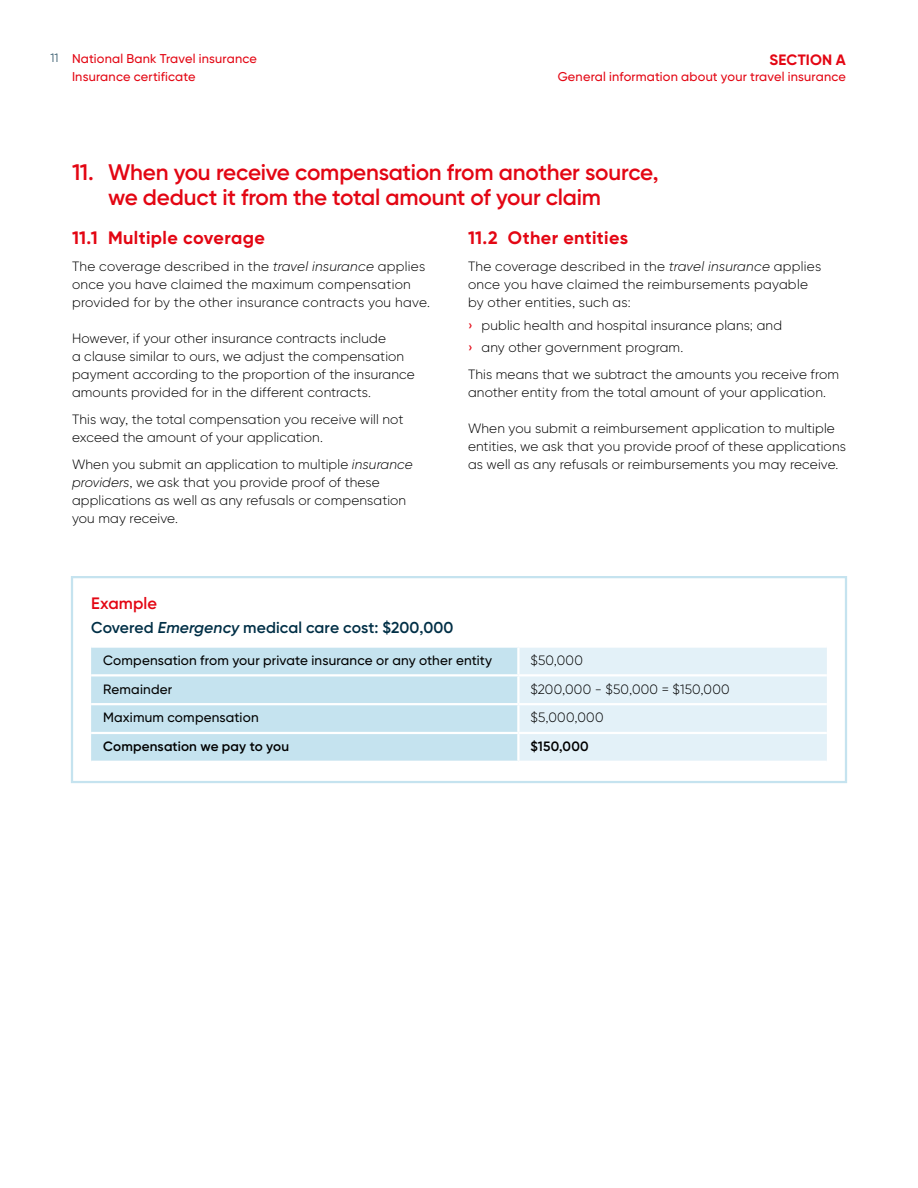
<style>
.page{position:relative;width:918px;height:1188px;background:#fff}
.page>*{position:absolute;margin:0;border:0;box-sizing:border-box;transform-origin:0 0}
.INTRODUCTION{font:600 22.5px/25.5px "Gilroy BN";letter-spacing:-.01em;color:#e30613}
.TITRE_NIVEAU_3_SCM{font:700 18px "Gilroy BN";letter-spacing:.02em;color:#e30613}
.TEXTE_COURANT_BN{font:600 16.5px "Gilroy BN";letter-spacing:.005em;color:#e30613}
.TEXTE_COURANT_BN-2{font:600 15.75px "Gilroy BN";letter-spacing:.005em;color:#002f46}
.t1{font:700 15px "Gilroy BN";letter-spacing:.01em;color:#e30613}
.TEXTE_COURANT_BN-3{font:300 13.5px/18px "Gilroy BN";letter-spacing:.01em;color:#000}
.TEXTE_COURANT_GAUCHE{font:500 13.5px "Gilroy BN";letter-spacing:.015em;color:#000}
.TEXTE_COURANT_CENTRE{font:300 13.5px "Gilroy BN";letter-spacing:.02em;color:#000}
.TEXTE_COURANT_GAUCHE-2{font:600 13.5px "Gilroy BN";letter-spacing:.01em;color:#000}
.TEXTE_COURANT_CENTRE-2{font:600 13.5px "Gilroy BN";letter-spacing:.015em;color:#000}
.t2{font:500 12.75px/18px "Gilroy BN";letter-spacing:.015em;color:#e30613}
.t3{font:300 12px "Gilroy BN";color:#002f46}
.s1{font-style:italic}
.s2{font-weight:500;color:#e30613}
</style>
<div class="page">
<div style="left:91px;top:648px;width:426px;height:113px;background:#c5e3ef"></div>
<div style="left:520px;top:648px;width:307px;height:113px;background:#e3f1f8"></div>
<hr style="left:91px;top:674px;width:427px;height:2px;background:#fff">
<hr style="left:518px;top:674px;width:309px;height:2px;background:#fff">
<hr style="left:91px;top:703px;width:427px;height:2px;background:#fff">
<hr style="left:518px;top:703px;width:309px;height:2px;background:#fff">
<hr style="left:91px;top:732px;width:427px;height:2px;background:#fff">
<hr style="left:518px;top:732px;width:309px;height:2px;background:#fff">
<div style="left:71px;top:576px;width:776px;height:207px;border:2px solid #c5e3ef"></div>
<p class="t2" style="left:72px;top:49px;width:187px">National Bank Travel insurance<br>Insurance certificate</p>
<p class="t3" style="left:50px;top:51px;width:10px">11</p>
<p class="t1" style="left:770px;top:50px;width:78px">SECTION A</p>
<p class="t2" style="left:558px;top:67px;width:290px">General information about your travel insurance</p>
<p class="INTRODUCTION" style="left:108px;top:159px;width:552px;text-indent:-36px">11. When you receive compensation from another source, we deduct it from the total amount of your claim</p>
<p class="TITRE_NIVEAU_3_SCM" style="left:468px;top:227px;width:162px">11.2 Other entities</p>
<p class="TEXTE_COURANT_BN-3" style="left:468px;top:258px;width:355px">The coverage described in the <span class="s1">travel insurance</span> applies once you have claimed the reimbursements payable by other entities, such as:</p>
<p class="TEXTE_COURANT_BN-3" style="left:468px;top:316px;width:316px"><span class="s2">›</span> public health and hospital insurance plans; and</p>
<p class="TEXTE_COURANT_BN-3" style="left:468px;top:339px;width:217px"><span class="s2">›</span> any other government program.</p>
<p class="TEXTE_COURANT_BN-3" style="left:468px;top:366px;width:373px">This means that we subtract the amounts you receive from another entity from the total amount of your application.</p>
<p class="TEXTE_COURANT_BN-3" style="left:468px;top:420px;width:379px">When you submit a reimbursement application to multiple entities, we ask that you provide proof of these applications as well as any refusals or reimbursements you may receive.</p>
<p class="TITRE_NIVEAU_3_SCM" style="left:72px;top:227px;width:194px">11.1 Multiple coverage</p>
<p class="TEXTE_COURANT_BN-3" style="left:72px;top:258px;width:359px">The coverage described in the <span class="s1">travel insurance</span> applies once you have claimed the maximum compensation provided for by the other insurance contracts you have.</p>
<p class="TEXTE_COURANT_BN-3" style="left:72px;top:330px;width:344px">However, if your other insurance contracts include<br>a clause similar to ours, we adjust the compensation payment according to the proportion of the insurance amounts provided for in the different contracts.</p>
<p class="TEXTE_COURANT_BN-3" style="left:72px;top:411px;width:333px">This way, the total compensation you receive will not exceed the amount of your application.</p>
<p class="TEXTE_COURANT_BN-3" style="left:72px;top:456px;width:342px">When you submit an application to multiple <span class="s1">insurance providers</span>, we ask that you provide proof of these applications as well as any refusals or compensation you may receive.</p>
<p class="TEXTE_COURANT_BN" style="left:91px;top:593px;width:67px">Example</p>
<p class="TEXTE_COURANT_BN-2" style="left:91px;top:617px;width:364px">Covered <span class="s1">Emergency</span> medical care cost: $200,000</p>
<p class="TEXTE_COURANT_GAUCHE" style="left:103px;top:652px;width:391px">Compensation from your private insurance or any other entity</p>
<p class="TEXTE_COURANT_CENTRE" style="left:530px;top:652px;width:54px">$50,000</p>
<p class="TEXTE_COURANT_GAUCHE" style="left:103px;top:681px;width:71px">Remainder</p>
<p class="TEXTE_COURANT_CENTRE" style="left:530px;top:681px;width:201px">$200,000 - $50,000 = $150,000</p>
<p class="TEXTE_COURANT_GAUCHE" style="left:103px;top:709px;width:157px">Maximum compensation</p>
<p class="TEXTE_COURANT_CENTRE" style="left:530px;top:710px;width:75px">$5,000,000</p>
<p class="TEXTE_COURANT_GAUCHE-2" style="left:103px;top:738px;width:188px">Compensation we pay to you</p>
<p class="TEXTE_COURANT_CENTRE-2" style="left:530px;top:738px;width:60px">$150,000</p>
</div>
